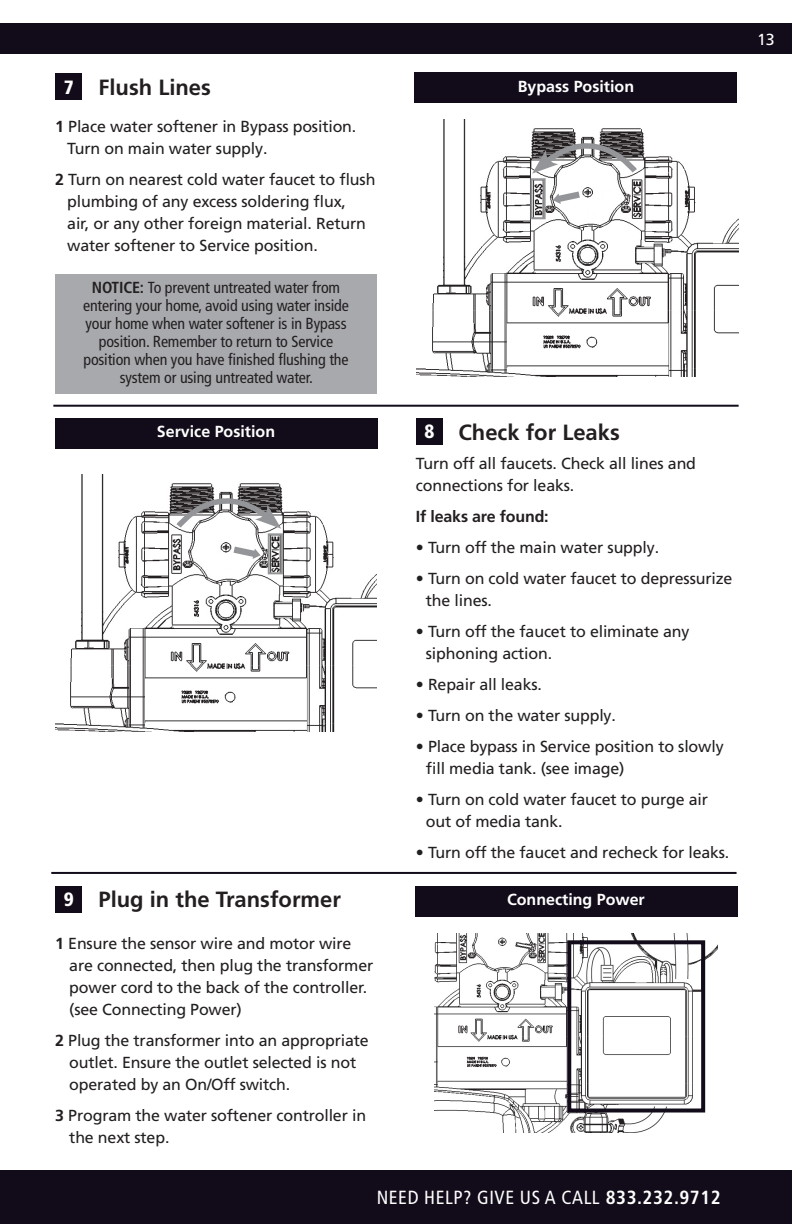
<style>
.page{position:relative;width:792px;height:1224px;background:#fff}
.page>*{position:absolute;margin:0;border:0;box-sizing:border-box;transform-origin:0 0}
.t1{font:700 22px "Frutiger LT Pro";color:#231f20}
.t2{font:900 condensed 19.2px "Frutiger LT Pro";color:#fff}
.t3{font:condensed 19px "Frutiger LT Pro";letter-spacing:.03em;color:#fff}
.Directions{font:16px/22px "Frutiger LT Pro";letter-spacing:-.01em;color:#231f20}
.Directions-2{font:condensed 16px/18px "Frutiger LT Pro";letter-spacing:-.01em;color:#231f20;text-align:center}
.t4{font:700 16px "Frutiger LT Pro";color:#fff}
.Directions-3{font:700 16px "Frutiger LT Pro";letter-spacing:-.01em;color:#231f20}
.t5{font:16px "Frutiger LT Pro";color:#fff}
.s1{font-weight:700}
</style>
<div class="page">
<div style="left:0;top:1170px;width:792px;height:54px;background:#120b19"></div>
<div style="left:0;top:23px;width:792px;height:30px;background:#120b19"></div>
<img style="left:434px;top:933px;width:284px;height:200px">
<div style="left:55px;top:73px;width:27px;height:27px;background:#120b19"></div>
<div style="left:416px;top:418px;width:27px;height:27px;background:#120b19"></div>
<div style="left:55px;top:886px;width:27px;height:27px;background:#120b19"></div>
<div style="left:415px;top:886px;width:323px;height:31px;background:#120b19"></div>
<div style="left:55px;top:274px;width:322px;height:120px;background:#a8a9ad"></div>
<hr style="left:53px;top:405px;width:686px;height:2px;background:#120b19">
<hr style="left:51px;top:872px;width:686px;height:2px;background:#120b19">
<div style="left:567px;top:940px;width:138px;height:173px;border:4px solid #120b19"></div>
<div style="left:415px;top:72px;width:322px;height:31px;background:#120b19"></div>
<img style="left:55px;top:474px;width:322px;height:257px">
<div style="left:55px;top:418px;width:322px;height:31px;background:#120b19"></div>
<svg style="left:234px;top:547px;width:27px;height:12px"></svg>
<div style="left:268px;top:533px;width:15px;height:41px;border:2px solid #939598"></div>
<svg style="left:173px;top:475px;width:108px;height:56px"></svg>
<img style="left:417px;top:120px;width:322px;height:257px">
<svg style="left:553px;top:192px;width:27px;height:12px"></svg>
<div style="left:530px;top:178px;width:16px;height:41px;border:2px solid #939598"></div>
<svg style="left:532px;top:120px;width:108px;height:56px"></svg>
<p class="t1" style="left:98px;top:74px;width:114px">Flush Lines</p>
<p class="Directions" style="left:67px;top:115px;width:291px;text-indent:-12px"><span class="s1">1</span> Place water softener in Bypass position.<br>Turn on main water supply.</p>
<p class="Directions" style="left:67px;top:168px;width:310px;text-indent:-12px"><span class="s1">2</span> Turn on nearest cold water faucet to flush plumbing of any excess soldering flux,<br>air, or any other foreign material. Return water softener to Service position.</p>
<p class="t2" style="left:64px;top:76px;width:11px">7</p>
<p class="t4" style="left:518px;top:77px;width:118px">Bypass Position</p>
<p class="Directions-2" style="left:83px;top:279px;width:267px"><span class="s1">NOTICE:</span> To prevent untreated water from entering your home, avoid using water inside your home when water softener is in Bypass position. Remember to return to Service position when you have finished flushing the system or using untreated water.</p>
<p class="t4" style="left:157px;top:422px;width:120px">Service Position</p>
<p class="t2" style="left:424px;top:420px;width:11px">8</p>
<p class="t1" style="left:459px;top:419px;width:163px">Check for Leaks</p>
<p class="Directions" style="left:416px;top:452px;width:282px">Turn off all faucets. Check all lines and connections for leaks.</p>
<p class="Directions-3" style="left:416px;top:507px;width:134px">If leaks are found:</p>
<p class="Directions" style="left:416px;top:536px;width:245px">• Turn off the main water supply.</p>
<p class="Directions" style="left:426px;top:567px;width:308px;text-indent:-10px">• Turn on cold water faucet to depressurize the lines.</p>
<p class="Directions" style="left:426px;top:620px;width:265px;text-indent:-10px">• Turn off the faucet to eliminate any siphoning action.</p>
<p class="Directions" style="left:416px;top:673px;width:128px">• Repair all leaks.</p>
<p class="Directions" style="left:416px;top:704px;width:202px">• Turn on the water supply.</p>
<p class="Directions" style="left:426px;top:735px;width:299px;text-indent:-10px">• Place bypass in Service position to slowly fill media tank. (see image)</p>
<p class="Directions" style="left:426px;top:788px;width:284px;text-indent:-10px">• Turn on cold water faucet to purge air out of media tank.</p>
<p class="Directions" style="left:416px;top:841px;width:315px">• Turn off the faucet and recheck for leaks.</p>
<p class="t2" style="left:64px;top:888px;width:11px">9</p>
<p class="t1" style="left:98px;top:887px;width:244px">Plug in the Transformer</p>
<p class="t4" style="left:507px;top:890px;width:139px">Connecting Power</p>
<p class="Directions" style="left:69px;top:933px;width:306px;text-indent:-14px"><span class="s1">1</span> Ensure the sensor wire and motor wire are connected, then plug the transformer power cord to the back of the controller. (see Connecting Power)</p>
<p class="Directions" style="left:69px;top:1030px;width:301px;text-indent:-14px"><span class="s1">2</span> Plug the transformer into an appropriate outlet. Ensure the outlet selected is not operated by an On/Off switch.</p>
<p class="Directions" style="left:69px;top:1105px;width:298px;text-indent:-14px"><span class="s1">3</span> Program the water softener controller in the next step.</p>
<p class="t3" style="left:377px;top:1186px;width:345px">NEED HELP? GIVE US A CALL <span class="s1">833.232.9712</span></p>
<p class="t5" style="left:757px;top:30px;width:19px">13</p>
</div>
